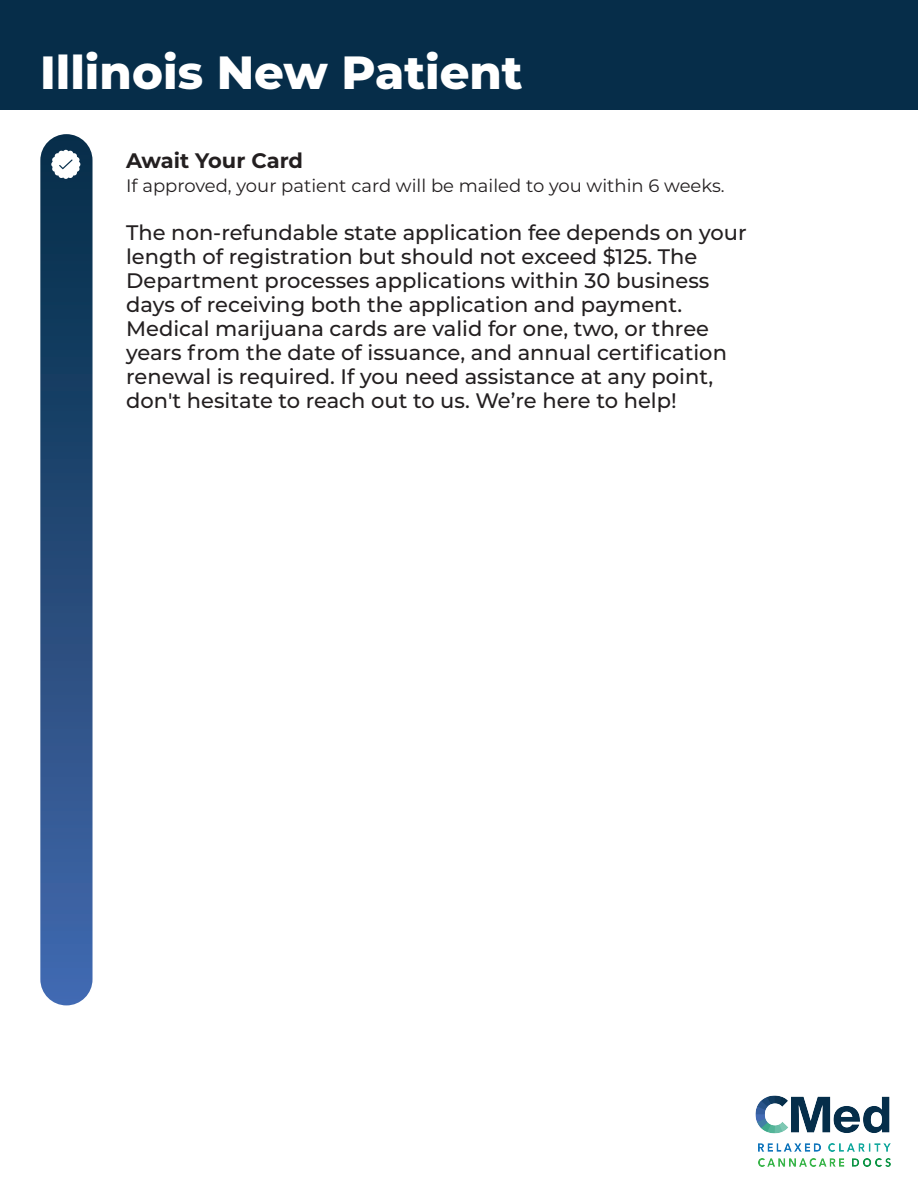
<style>
.page{position:relative;width:918px;height:1188px;background:#fff}
.page>*{position:absolute;margin:0;border:0;box-sizing:border-box;transform-origin:0 0}
.t1{font:800 46.5px "Montserrat";color:#fff}
.t2{font:500 21px/24px "Montserrat";color:#231f20}
.t3{font:700 21px "Montserrat";color:#231f20}
.t4{font:18px "Montserrat";color:#231f20}
</style>
<div class="page">
<div style="left:40px;top:134px;width:53px;height:871px;background:linear-gradient(to bottom,#052d46,#4369ae);border-radius:26px"></div>
<img style="left:755px;top:1095px;width:135px;height:39px">
<img style="left:758px;top:1143px;width:132px;height:9px">
<img style="left:758px;top:1158px;width:132px;height:8px">
<div style="left:0;top:0;width:918px;height:110px;background:#062d49"></div>
<svg style="left:51px;top:150px;width:29px;height:29px"></svg>
<h1 class="t1" style="left:40px;top:38px;width:484px">Illinois New Patient</h1>
<p class="t3" style="left:126px;top:146px;width:178px">Await Your Card</p>
<p class="t4" style="left:126px;top:174px;width:600px">If approved, your patient card will be mailed to you within 6 weeks.</p>
<p class="t2" style="left:126px;top:220px;width:622px">The non-refundable state application fee depends on your length of registration but should not exceed $125. The Department processes applications within 30 business days of receiving both the application and payment.<br>Medical marijuana cards are valid for one, two, or three years from the date of issuance, and annual certification renewal is required. If you need assistance at any point, don't hesitate to reach out to us. We’re here to help!</p>
</div>
